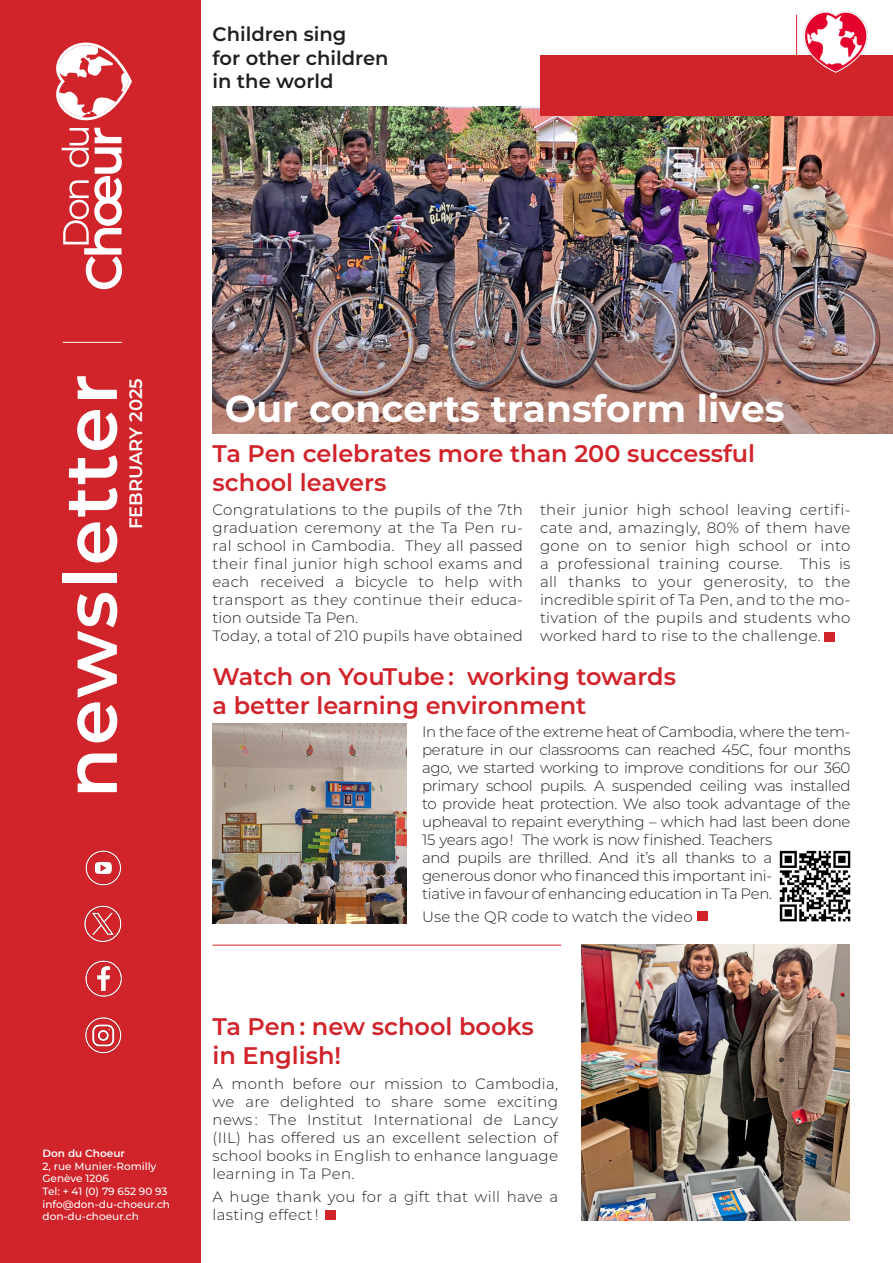
<style>
.page{position:relative;width:893px;height:1263px;background:#fff}
.page>*{position:absolute;margin:0;border:0;box-sizing:border-box;transform-origin:0 0}
.t1{font:600 73.5px "Montserrat";letter-spacing:.03em;color:#fff}
.t2{font:700 37.5px "Montserrat";color:#fff}
.t3{font:600 24px/28.8px "Montserrat";color:#d1232a}
.t4{font:600 19.5px "Montserrat";color:#231f20}
.t5{font:600 18px "Montserrat";color:#fff}
.t6{font:300 15px/18px "Montserrat";letter-spacing:-.02em;color:#231f20;text-align:justify}
.t7{font:300 15px/18px "Montserrat";letter-spacing:.02em;color:#231f20}
.t8{font:300 15px "Montserrat";letter-spacing:.01em;color:#231f20}
.t9{font:500 10.5px "Montserrat";color:#fff}
.t10{font:600 10.5px "Montserrat";color:#fff}
</style>
<div class="page">
<div style="left:0;top:0;width:200px;height:1263px;background:#d1232a"></div>
<svg style="left:62px;top:128px;width:60px;height:161px"></svg>
<svg style="left:56px;top:43px;width:76px;height:78px"></svg>
<hr style="left:63px;top:342px;width:59px;height:1px;background:#fff">
<img style="left:213px;top:106px;width:680px;height:328px">
<img style="left:581px;top:944px;width:268px;height:276px">
<img style="left:213px;top:724px;width:193px;height:200px">
<img style="left:85px;top:850px;width:37px;height:36px">
<img style="left:84px;top:905px;width:38px;height:37px">
<img style="left:85px;top:960px;width:37px;height:37px">
<img style="left:85px;top:1017px;width:37px;height:36px">
<img style="left:779px;top:850px;width:72px;height:72px">
<div style="left:541px;top:55px;width:352px;height:61px;background:#d1232a"></div>
<img style="left:803px;top:11px;width:65px;height:62px">
<hr style="left:796px;top:15px;width:1px;height:70px;background:#d1232a">
<div style="left:824px;top:632px;width:10px;height:10px;background:#d1232a"></div>
<div style="left:697px;top:911px;width:11px;height:10px;background:#d1232a"></div>
<div style="left:325px;top:1210px;width:11px;height:10px;background:#d1232a"></div>
<hr style="left:213px;top:945px;width:348px;height:1px;background:#d1232a">
<p class="t4" style="left:213px;top:20px;width:135px">Children sing</p>
<p class="t4" style="left:213px;top:44px;width:177px">for other children</p>
<p class="t4" style="left:213px;top:67px;width:122px">in the world</p>
<p class="t1" style="left:39px;top:798px;width:426px;rotate:-90deg">newsletter</p>
<p class="t5" style="left:123px;top:529px;width:153px;rotate:-90deg">FEBRUARY 2025</p>
<p class="t10" style="left:43px;top:1146px;width:84px">Don du Choeur</p>
<p class="t9" style="left:43px;top:1159px;width:115px">2, rue Munier-Romilly</p>
<p class="t9" style="left:43px;top:1171px;width:68px">Genève 1206</p>
<p class="t9" style="left:43px;top:1184px;width:127px">Tel: + 41 (0) 79 652 90 93</p>
<p class="t9" style="left:43px;top:1196px;width:129px">info@don-du-choeur.ch</p>
<p class="t9" style="left:43px;top:1209px;width:98px">don-du-choeur.ch</p>
<p class="t2" style="left:225px;top:382px;width:561px">Our concerts transform lives</p>
<p class="t3" style="left:213px;top:438px;width:544px">Ta Pen celebrates more than 200 successful</p>
<p class="t3" style="left:213px;top:467px;width:175px">school leavers</p>
<p class="t6" style="left:213px;top:500px;width:312px">Congratulations to the pupils of the 7th graduation ceremony at the Ta Pen ru&shy;ral school in Cambodia. They all passed their final junior high school exams and each received a bicycle to help with transport as they continue their educa&shy;tion outside Ta Pen.</p>
<p class="t7" style="left:213px;top:626px;width:312px">Today, a total of 210 pupils have obtained</p>
<p class="t6" style="left:540px;top:500px;width:312px">their junior high school leaving certifi&shy;cate and, amazingly, 80% of them have gone on to senior high school or into a professional training course. This is all thanks to your generosity, to the incredible spirit of Ta Pen, and to the mo&shy;tivation of the pupils and students who worked hard to rise to the challenge.</p>
<p class="t3" style="left:213px;top:661px;width:465px">Watch on YouTube : working towards</p>
<p class="t3" style="left:213px;top:690px;width:375px">a better learning environment</p>
<p class="t6" style="left:422px;top:723px;width:430px;text-align:left">In the face of the extreme heat of Cambodia, where the tem&shy;perature in our classrooms can reached 45C, four months ago, we started working to improve conditions for our 360 primary school pupils. A suspended ceiling was installed to provide heat protection. We also took advantage of the upheaval to repaint everything – which had last been done 15 years ago ! The work is now finished. Teachers<br>and pupils are thrilled. And it’s all thanks to a<br>generous donor who financed this important ini-<br>tiative in favour of enhancing education in Ta Pen.</p>
<p class="t8" style="left:422px;top:906px;width:272px">Use the QR code to watch the video</p>
<p class="t3" style="left:213px;top:1011px;width:323px">Ta Pen : new school books in English!</p>
<p class="t6" style="left:213px;top:1074px;width:347px">A month before our mission to Cambodia, we are delighted to share some exciting news : The Institut International de Lancy (IIL) has offered us an excellent selection of school books in English to enhance language learning in Ta Pen.</p>
<p class="t7" style="left:213px;top:1187px;width:347px">A huge thank you for a gift that will have a lasting effect !</p>
</div>
